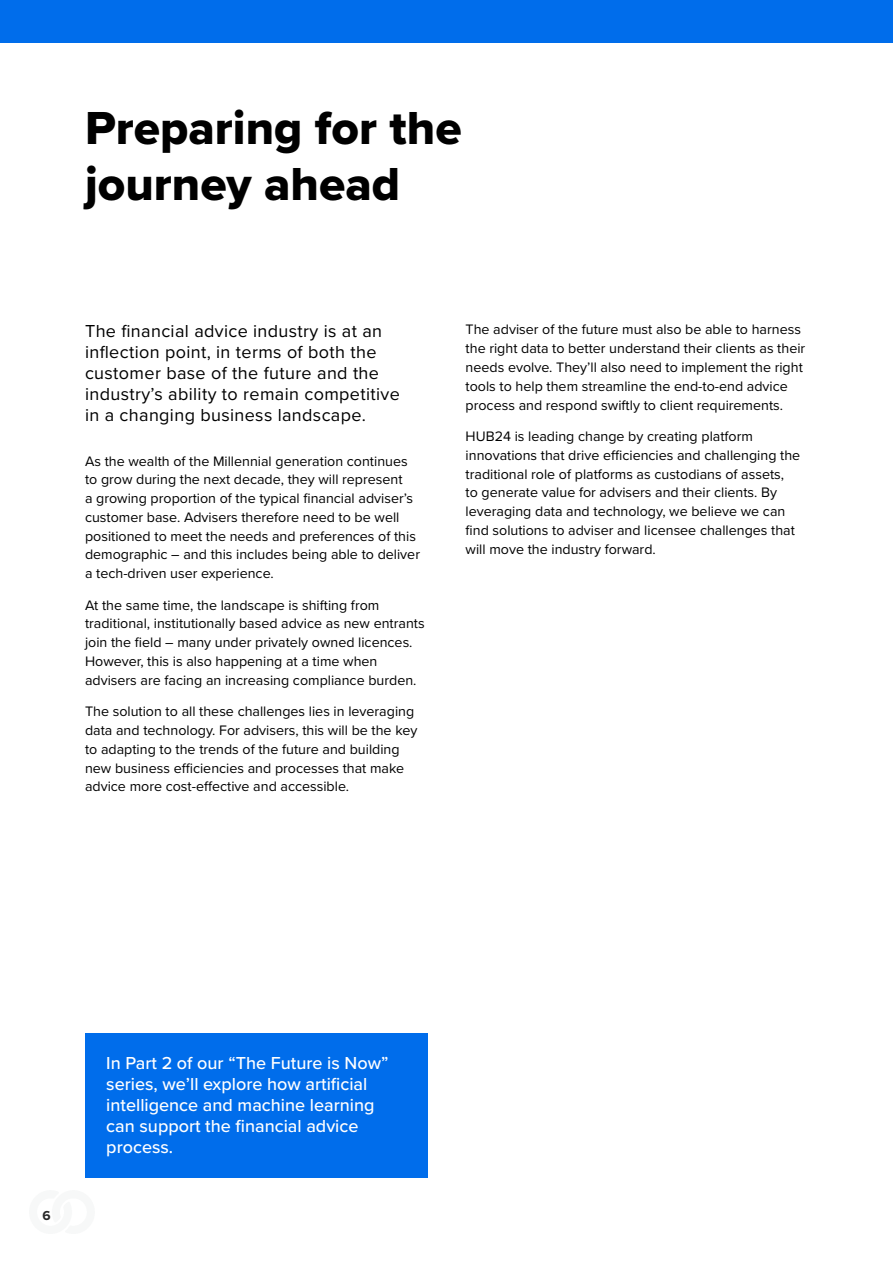
<style>
.page{position:relative;width:893px;height:1263px;background:#fff}
.page>*{position:absolute;margin:0;border:0;box-sizing:border-box;transform-origin:0 0}
.t1{font:48px/55.5px "Proxima Nova Extrabld";color:#000}
.t2{font:18px/21px "Proxima Nova";letter-spacing:.02em;color:#000}
.t3{font:500 18px/21px "Proxima Nova";color:#fff}
.t4{font:14.25px/18.8px "Proxima Nova";color:#000}
.t5{font:700 13.5px "Proxima Nova";color:#282828}
</style>
<div class="page">
<div style="left:0;top:0;width:893px;height:43px;background:#006deb"></div>
<div style="left:85px;top:1033px;width:342px;height:145px;background:#006deb"></div>
<h1 class="t1" style="left:85px;top:100px;width:378px">Preparing for the journey ahead</h1>
<p class="t2" style="left:85px;top:320px;width:316px">The financial advice industry is at an inflection point, in terms of both the customer base of the future and the industry’s ability to remain competitive in a changing business landscape.</p>
<p class="t4" style="left:85px;top:451px;width:336px">As the wealth of the Millennial generation continues to grow during the next decade, they will represent<br>a growing proportion of the typical financial adviser’s customer base. Advisers therefore need to be well positioned to meet the needs and preferences of this demographic – and this includes being able to deliver a tech-driven user experience.</p>
<p class="t4" style="left:85px;top:595px;width:341px">At the same time, the landscape is shifting from traditional, institutionally based advice as new entrants join the field – many under privately owned licences.<br>However, this is also happening at a time when advisers are facing an increasing compliance burden.</p>
<p class="t4" style="left:85px;top:701px;width:334px">The solution to all these challenges lies in leveraging data and technology. For advisers, this will be the key to adapting to the trends of the future and building new business efficiencies and processes that make advice more cost-effective and accessible.</p>
<p class="t4" style="left:466px;top:320px;width:341px">The adviser of the future must also be able to harness the right data to better understand their clients as their needs evolve. They’ll also need to implement the right tools to help them streamline the end-to-end advice process and respond swiftly to client requirements.</p>
<p class="t4" style="left:466px;top:426px;width:336px">HUB24 is leading change by creating platform innovations that drive efficiencies and challenging the traditional role of platforms as custodians of assets,<br>to generate value for advisers and their clients. By leveraging data and technology, we believe we can find solutions to adviser and licensee challenges that will move the industry forward.</p>
<p class="t5" style="left:43px;top:1206px;width:10px">6</p>
<p class="t3" style="left:106px;top:1052px;width:284px">In Part 2 of our “The Future is Now” series, we’ll explore how artificial intelligence and machine learning can support the financial advice process.</p>
</div>
